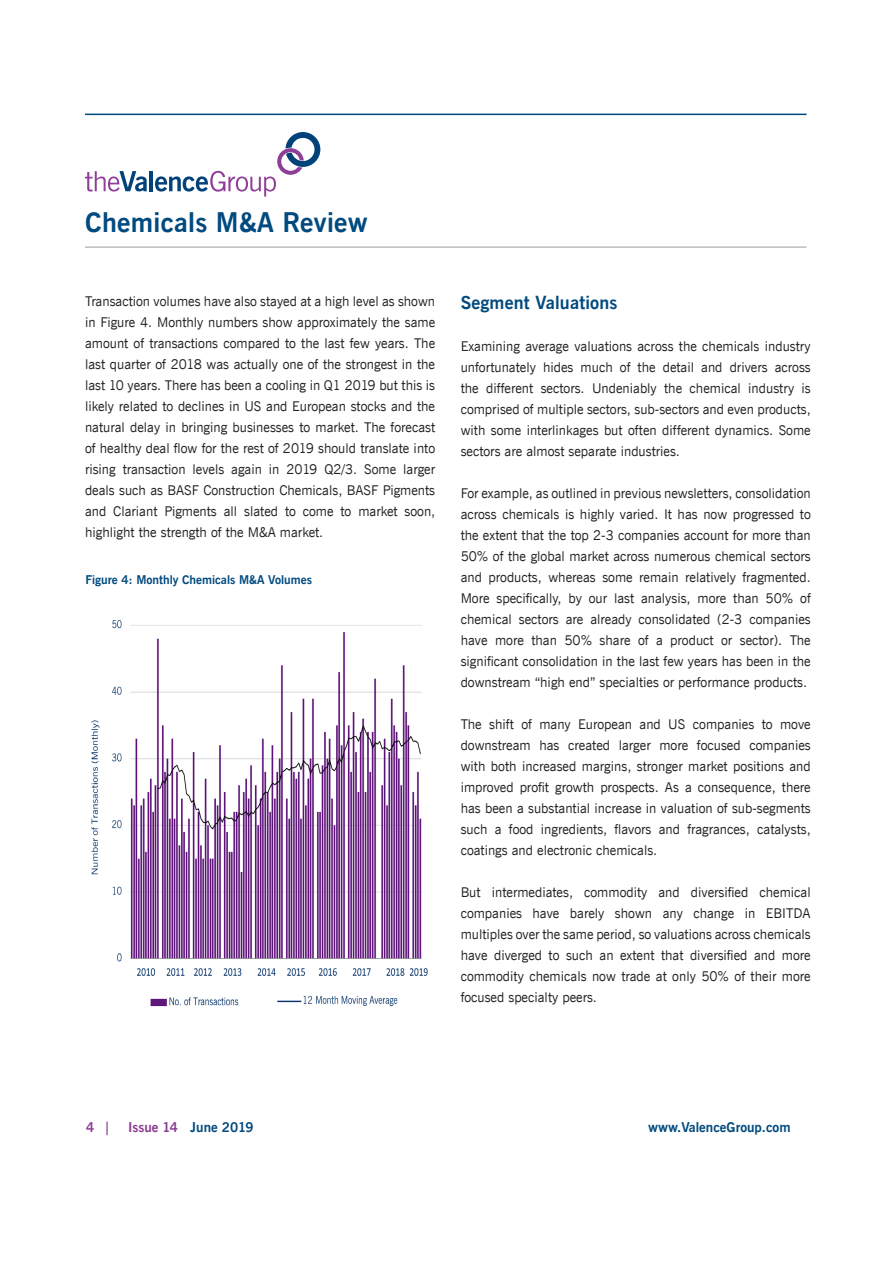
<style>
.page{position:relative;width:893px;height:1263px;background:#fff}
.page>*{position:absolute;margin:0;border:0;box-sizing:border-box;transform-origin:0 0}
.t1{font:27px "News Gothic Bd BT";letter-spacing:.01em;color:#004a7f}
.Valence_Indices_Inse{font:18px "News Gothic Bd BT";letter-spacing:.01em;color:#004a7f}
.Valence_Indices_Inse-2{font:13.5px/21px "News Gothic BT";color:#231f20;text-align:justify}
.t2{font:13.5px "News Gothic Bd BT";color:#004a7f}
.t3{font:13.5px "News Gothic Bd BT";color:#8b3c93}
.Valence_Indices_Inse-3{font:12px "News Gothic Bd BT";color:#004a7f}
.s1{color:#8b3c93}
</style>
<div class="page">
<hr style="left:85px;top:114px;width:722px;height:1px;background:#004a7f">
<hr style="left:85px;top:246px;width:722px;height:2px;background:#bcbdc0">
<svg style="left:85px;top:171px;width:62px;height:21px"></svg>
<hr style="left:150px;top:171px;width:3px;height:20px;background:#004279">
<svg style="left:155px;top:132px;width:165px;height:65px"></svg>
<img style="left:91px;top:619px;width:337px;height:388px">
<h1 class="t1" style="left:85px;top:204px;width:284px">Chemicals M&amp;A Review</h1>
<p class="Valence_Indices_Inse-2" style="left:85px;top:291px;width:352px">Transaction volumes have also stayed at a high level as shown in Figure 4. Monthly numbers show approximately the same amount of transactions compared to the last few years. The last quarter of 2018 was actually one of the strongest in the last 10 years. There has been a cooling in Q1 2019 but this is likely related to declines in US and European stocks and the natural delay in bringing businesses to market. The forecast of healthy deal flow for the rest of 2019 should translate into rising transaction levels again in 2019 Q2/3. Some larger deals such as BASF Construction Chemicals, BASF Pigments and Clariant Pigments all slated to come to market soon, highlight the strength of the M&amp;A market.</p>
<p class="Valence_Indices_Inse" style="left:461px;top:291px;width:158px">Segment Valuations</p>
<p class="Valence_Indices_Inse-2" style="left:461px;top:336px;width:352px">Examining average valuations across the chemicals industry unfortunately hides much of the detail and drivers across the different sectors. Undeniably the chemical industry is comprised of multiple sectors, sub-sectors and even products, with some interlinkages but often different dynamics. Some sectors are almost separate industries.</p>
<p class="Valence_Indices_Inse-2" style="left:461px;top:483px;width:352px">For example, as outlined in previous newsletters, consolidation across chemicals is highly varied. It has now progressed to the extent that the top 2-3 companies account for more than 50% of the global market across numerous chemical sectors and products, whereas some remain relatively fragmented.<br>More specifically, by our last analysis, more than 50% of chemical sectors are already consolidated (2-3 companies have more than 50% share of a product or sector). The significant consolidation in the last few years has been in the downstream “high end” specialties or performance products.</p>
<p class="Valence_Indices_Inse-2" style="left:461px;top:714px;width:352px">The shift of many European and US companies to move downstream has created larger more focused companies with both increased margins, stronger market positions and improved profit growth prospects. As a consequence, there has been a substantial increase in valuation of sub-segments such a food ingredients, flavors and fragrances, catalysts, coatings and electronic chemicals.</p>
<p class="Valence_Indices_Inse-2" style="left:461px;top:882px;width:352px">But intermediates, commodity and diversified chemical companies have barely shown any change in EBITDA multiples over the same period, so valuations across chemicals have diverged to such an extent that diversified and more commodity chemicals now trade at only 50% of their more focused specialty peers.</p>
<p class="Valence_Indices_Inse-3" style="left:85px;top:572px;width:228px">Figure 4: Monthly Chemicals M&amp;A Volumes</p>
<p class="t3" style="left:86px;top:1119px;width:26px">4 |</p>
<p class="t2" style="left:128px;top:1119px;width:127px"><span class="s1">Issue 14</span> June 2019</p>
<p class="t2" style="left:648px;top:1119px;width:144px">www.ValenceGroup.com</p>
</div>
